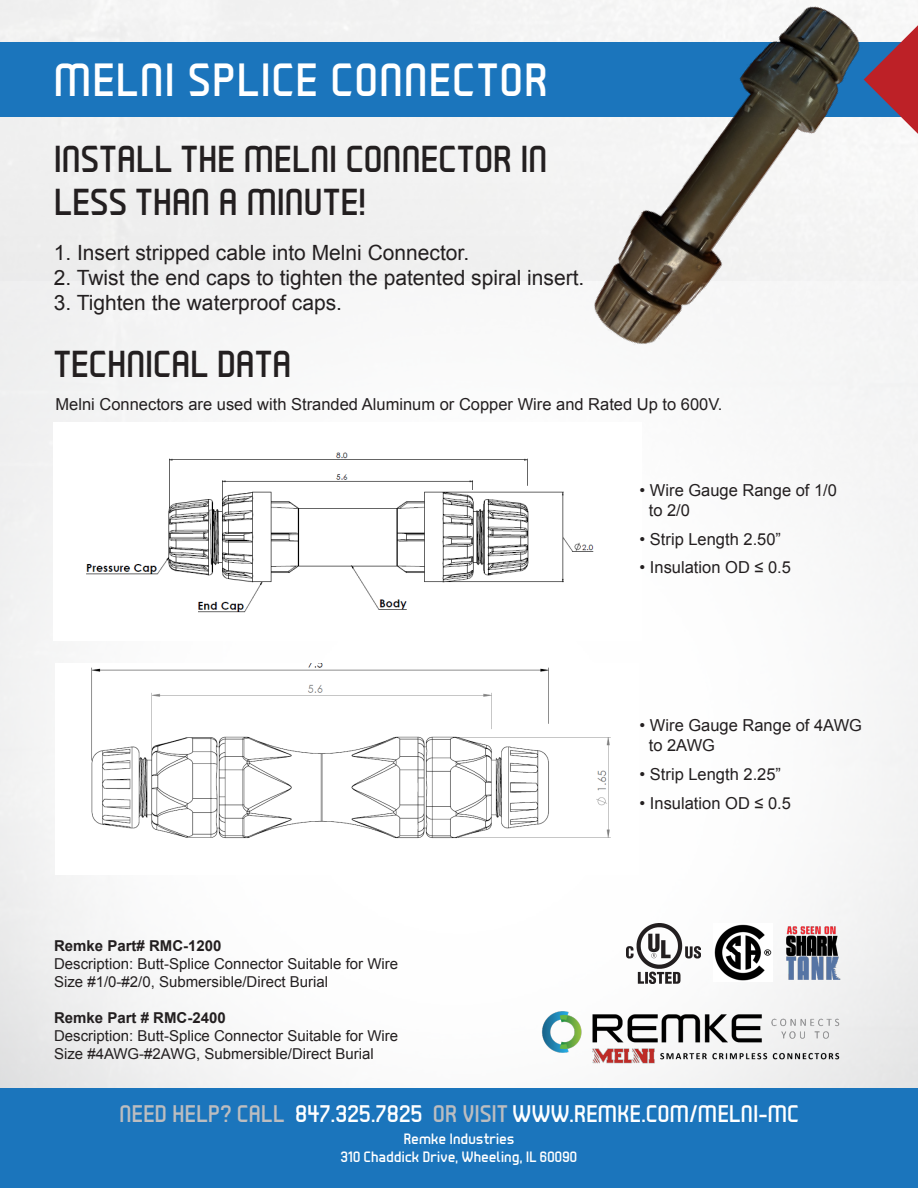
<style>
.page{position:relative;width:918px;height:1188px;background:#fff}
.page>*{position:absolute;margin:0;border:0;box-sizing:border-box;transform-origin:0 0}
.t1{font:46.5px "Tenby Five";letter-spacing:.045em;color:#fff}
.t2{font:37.5px "Tenby Five";letter-spacing:.015em;color:#231f20}
.t3{font:24px "Tenby Five";letter-spacing:.02em;color:#fff}
.t4{font:21px "Arial";color:#231f20}
.t5{font:16.5px "Arial";color:#231f20}
.t6{font:15px/18px "Arial";color:#231f20}
.t7{font:15px "Tenby Five";letter-spacing:.02em;color:#fff}
.t8{font:700 15px "Arial";color:#231f20}
.s1{color:#bcbdc0}
</style>
<div class="page">
<div style="left:0;top:0;width:918px;height:1150px;background:#f2f2f2"></div>
<img style="left:0;top:394px;width:918px;height:694px">
<div style="left:0;top:1088px;width:918px;height:100px;background:#1b75bc"></div>
<div style="left:0;top:43px;width:918px;height:74px;background:#1b75bc"></div>
<img style="left:530px;top:1002px;width:328px;height:72px">
<svg style="left:882px;top:25px;width:36px;height:109px"></svg>
<img style="left:575px;top:6px;width:307px;height:338px">
<img style="left:56px;top:663px;width:582px;height:212px">
<img style="left:54px;top:422px;width:587px;height:218px">
<img style="left:626px;top:923px;width:74px;height:60px">
<img style="left:714px;top:923px;width:58px;height:59px">
<img style="left:781px;top:923px;width:62px;height:62px">
<p class="t1" style="left:54px;top:52px;width:495px">MELNI SPLICE CONNECTOR</p>
<p class="t2" style="left:54px;top:136px;width:495px">INSTALL THE MELNI CONNECTOR IN</p>
<p class="t2" style="left:54px;top:179px;width:314px">LESS THAN A MINUTE!</p>
<p class="t4" style="left:54px;top:239px;width:417px">1. Insert stripped cable into Melni Connector.</p>
<p class="t4" style="left:54px;top:264px;width:532px">2. Twist the end caps to tighten the patented spiral insert.</p>
<p class="t4" style="left:54px;top:289px;width:290px">3. Tighten the waterproof caps.</p>
<p class="t2" style="left:54px;top:342px;width:239px">TECHNICAL DATA</p>
<p class="t5" style="left:56px;top:393px;width:669px">Melni Connectors are used with Stranded Aluminum or Copper Wire and Rated Up to 600V.</p>
<p class="t5" style="left:640px;top:479px;width:199px">• Wire Gauge Range of 1/0</p>
<p class="t5" style="left:649px;top:499px;width:43px">to 2/0</p>
<p class="t5" style="left:640px;top:528px;width:143px">• Strip Length 2.50”</p>
<p class="t5" style="left:640px;top:557px;width:153px">• Insulation OD ≤ 0.5</p>
<p class="t8" style="left:54px;top:935px;width:169px">Remke Part# RMC-1200</p>
<p class="t6" style="left:54px;top:954px;width:346px">Description: Butt-Splice Connector Suitable for Wire<br>Size #1/0-#2/0, Submersible/Direct Burial</p>
<p class="t8" style="left:54px;top:1007px;width:173px">Remke Part # RMC-2400</p>
<p class="t6" style="left:54px;top:1026px;width:346px">Description: Butt-Splice Connector Suitable for Wire<br>Size #4AWG-#2AWG, Submersible/Direct Burial</p>
<p class="t5" style="left:640px;top:715px;width:224px">• Wire Gauge Range of 4AWG</p>
<p class="t5" style="left:649px;top:735px;width:68px">to 2AWG</p>
<p class="t5" style="left:640px;top:763px;width:143px">• Strip Length 2.25”</p>
<p class="t5" style="left:640px;top:792px;width:153px">• Insulation OD ≤ 0.5</p>
<p class="t3" style="left:119px;top:1099px;width:681px"><span class="s1">NEED HELP? CALL</span> 847.325.7825 <span class="s1">OR VISIT</span> WWW.REMKE.COM/MELNI-MC</p>
<p class="t7" style="left:404px;top:1130px;width:112px">Remke Industries</p>
<p class="t7" style="left:341px;top:1148px;width:238px">310 Chaddick Drive, Wheeling, IL 60090</p>
</div>
